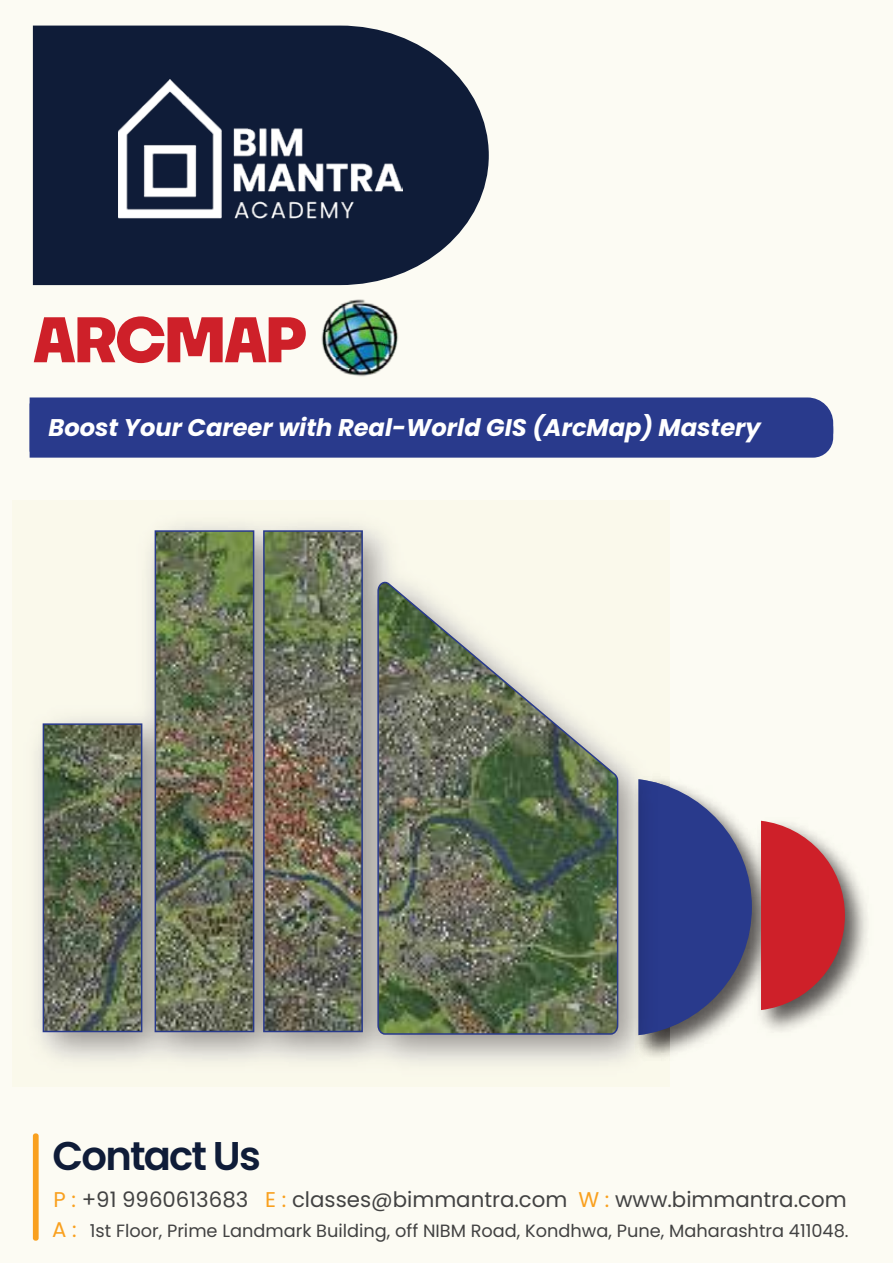
<style>
.page{position:relative;width:893px;height:1263px;background:#fcfbf3}
.page>*{position:absolute;margin:0;border:0;box-sizing:border-box;transform-origin:0 0}
.t1{font:700 60px "Noka";letter-spacing:-.025em;color:#ce2029}
.t2{font:600 40.05px "Poppins";letter-spacing:-.045em;color:#0f1c38}
.t3{font:italic 700 24.15px "Poppins";color:#fff}
.t4{font:21.3px "Poppins";color:#424242}
.t5{font:italic 700 19.5px "Poppins";color:#fff}
.t6{font:17.7px "Poppins";color:#424242}
.s1{color:#f9a01e}
.s2{font-size:21.3px;color:#f9a01e}
</style>
<div class="page">
<svg style="left:33px;top:26px;width:456px;height:259px;background:#28334b"></svg>
<img style="left:119px;top:80px;width:284px;height:151px">
<div style="left:30px;top:397px;width:803px;height:61px;background:#293a8c"></div>
<img style="left:669px;top:778px;width:42px;height:283px">
<svg style="left:669px;top:779px;width:80px;height:256px;background:#55619a"></svg>
<img style="left:749px;top:820px;width:118px;height:211px">
<svg style="left:761px;top:821px;width:84px;height:189px;background:#ca4349"></svg>
<img style="left:30px;top:517px;width:639px;height:553px">
<img style="left:42px;top:530px;width:577px;height:505px">
<div style="left:33px;top:1133px;width:6px;height:108px;background:#f9a01e;border-radius:3px"></div>
<img style="left:321px;top:299px;width:77px;height:78px">
<h1 class="t1" style="left:33px;top:302px;width:275px">ARCMAP</h1>
<h3 class="t3" style="left:48px;top:413px;width:714px">Boost Your Career with Real-World GIS (ArcMap) Mastery</h3>
<p class="t5" style="left:43px;top:417px;width:759px">Shape Your Future with Autodesk Civil 3D Software In Transportation Design</p>
<h2 class="t2" style="left:53px;top:1133px;width:210px">Contact Us</h2>
<p class="t4" style="left:53px;top:1187px;width:795px"><span class="s1">P :</span> +91 9960613683 <span class="s1">E :</span> classes@bimmantra.com <span class="s1">W :</span> www.bimmantra.com</p>
<p class="t6" style="left:52px;top:1220px;width:798px"><span class="s2">A :</span> 1st Floor, Prime Landmark Building, off NIBM Road, Kondhwa, Pune, Maharashtra 411048.</p>
</div>
